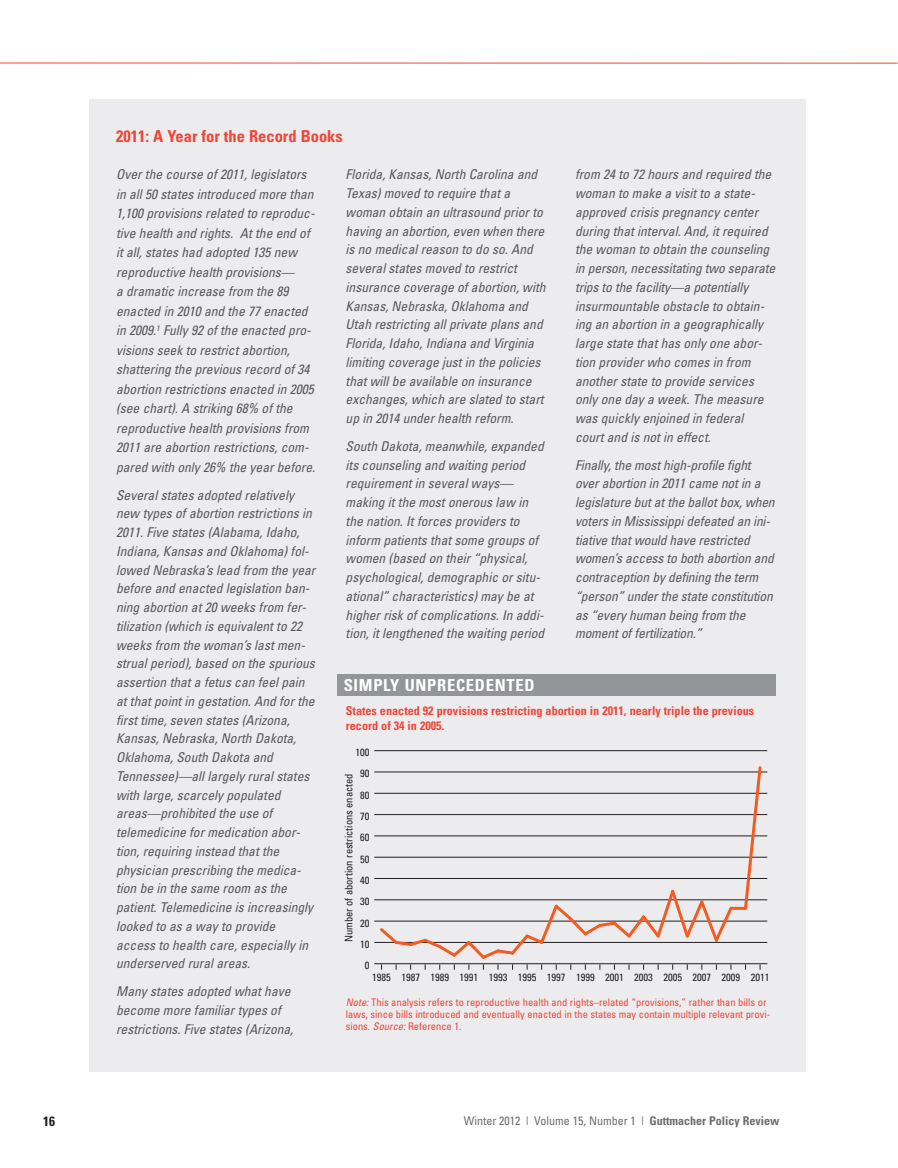
<style>
.page{position:relative;width:898px;height:1168px;background:#fff}
.page>*{position:absolute;margin:0;border:0;box-sizing:border-box;transform-origin:0 0}
.t1{font:700 condensed 16.5px "Univers";color:#ef4637}
.t2{font:700 condensed 16.5px "Univers";letter-spacing:.045em;color:#fff}
.t3{font:italic condensed 13.5px/18.8px "Univers";color:#57585a}
.t4{font:700 condensed 13.5px "Univers";color:#231f20}
.t5{font:700 condensed 12.15px/15px "Univers";color:#ef4637}
.t6{font:condensed 12px "Univers";color:#6c6d70}
.t7{font:condensed 10.5px/12px "Univers";color:#ef4637}
.t8{font:condensed 10.5px "Univers";color:#231f20}
.s1{font-style:italic}
.s2{font-weight:700}
</style>
<div class="page">
<hr style="left:0;top:63px;width:897px;height:1px;background:#ef4637">
<div style="left:90px;top:99px;width:716px;height:973px;background:#ececee"></div>
<div style="left:338px;top:674px;width:438px;height:21px;background:#939598"></div>
<hr style="left:374px;top:963px;width:393px;height:1px;background:#231f20">
<hr style="left:374px;top:942px;width:393px;height:1px;background:#231f20">
<hr style="left:374px;top:921px;width:393px;height:1px;background:#231f20">
<hr style="left:374px;top:899px;width:393px;height:1px;background:#231f20">
<hr style="left:374px;top:878px;width:393px;height:1px;background:#231f20">
<hr style="left:374px;top:857px;width:393px;height:1px;background:#231f20">
<hr style="left:374px;top:835px;width:393px;height:1px;background:#231f20">
<hr style="left:374px;top:814px;width:393px;height:1px;background:#231f20">
<hr style="left:374px;top:793px;width:393px;height:1px;background:#231f20">
<hr style="left:374px;top:772px;width:393px;height:1px;background:#231f20">
<hr style="left:374px;top:750px;width:393px;height:1px;background:#231f20">
<svg style="left:377px;top:889px;width:358px;height:81px"></svg>
<hr style="left:731px;top:907px;width:14px;height:3px;background:#f25b21">
<svg style="left:742px;top:766px;width:21px;height:144px"></svg>
<p class="t1" style="left:116px;top:130px;width:228px">2011: A Year for the Record Books</p>
<p class="t3" style="left:116px;top:164px;width:200px;line-height:19.5px">Over the course of 2011, legislators in all 50 states introduced more than 1,100 provisions related to reproduc&shy;tive health and rights. At the end of it all, states had adopted 135 new reproductive health provisions—<br>a dramatic increase from the 89 enacted in 2010 and the 77 enacted in 2009.<sup>1</sup> Fully 92 of the enacted pro&shy;visions seek to restrict abortion, shattering the previous record of 34 abortion restrictions enacted in 2005 (see chart). A striking 68% of the reproductive health provisions from 2011 are abortion restrictions, com&shy;pared with only 26% the year before.</p>
<p class="t3" style="left:116px;top:485px;width:201px">Several states adopted relatively new types of abortion restrictions in 2011. Five states (Alabama, Idaho, Indiana, Kansas and Oklahoma) fol&shy;lowed Nebraska’s lead from the year before and enacted legislation ban&shy;ning abortion at 20 weeks from fer&shy;tilization (which is equivalent to 22 weeks from the woman’s last men&shy;strual period), based on the spurious assertion that a fetus can feel pain at that point in gestation. And for the first time, seven states (Arizona, Kansas, Nebraska, North Dakota, Oklahoma, South Dakota and Tennessee)—all largely rural states with large, scarcely populated areas—prohibited the use of telemedicine for medication abor&shy;tion, requiring instead that the physician prescribing the medica&shy;tion be in the same room as the patient. Telemedicine is increasingly looked to as a way to provide access to health care, especially in underserved rural areas.</p>
<p class="t3" style="left:116px;top:981px;width:179px">Many states adopted what have become more familiar types of restrictions. Five states (Arizona,</p>
<p class="t3" style="left:346px;top:165px;width:201px">Florida, Kansas, North Carolina and Texas) moved to require that a woman obtain an ultrasound prior to having an abortion, even when there is no medical reason to do so. And several states moved to restrict insurance coverage of abortion, with Kansas, Nebraska, Oklahoma and Utah restricting all private plans and Florida, Idaho, Indiana and Virginia limiting coverage just in the policies that will be available on insurance exchanges, which are slated to start up in 2014 under health reform.</p>
<p class="t3" style="left:346px;top:436px;width:200px">South Dakota, meanwhile, expanded its counseling and waiting period requirement in several ways— making it the most onerous law in the nation. It forces providers to inform patients that some groups of women (based on their “physical, psychological, demographic or situ&shy;ational” characteristics) may be at higher risk of complications. In addi&shy;tion, it lengthened the waiting period</p>
<p class="t2" style="left:344px;top:678px;width:192px">SIMPLY UNPRECEDENTED</p>
<p class="t3" style="left:575px;top:165px;width:202px">from 24 to 72 hours and required the woman to make a visit to a state&shy;approved crisis pregnancy center during that interval. And, it required the woman to obtain the counseling in person, necessitating two separate trips to the facility—a potentially insurmountable obstacle to obtain&shy;ing an abortion in a geographically large state that has only one abor&shy;tion provider who comes in from another state to provide services only one day a week. The measure was quickly enjoined in federal court and is not in effect.</p>
<p class="t3" style="left:575px;top:455px;width:201px">Finally, the most high-profile fight over abortion in 2011 came not in a legislature but at the ballot box, when voters in Mississippi defeated an ini&shy;tiative that would have restricted women’s access to both abortion and contraception by defining the term “person” under the state constitution as “every human being from the moment of fertilization.”</p>
<p class="t5" style="left:346px;top:704px;width:410px">States enacted 92 provisions restricting abortion in 2011, nearly triple the previous record of 34 in 2005.</p>
<p class="t8" style="left:356px;top:748px;width:15px">100</p>
<p class="t8" style="left:360px;top:770px;width:11px">90</p>
<p class="t8" style="left:345px;top:942px;width:170px;rotate:-90deg">Number of abortion restrictions enacted</p>
<p class="t8" style="left:360px;top:791px;width:11px">80</p>
<p class="t8" style="left:360px;top:812px;width:11px">70</p>
<p class="t8" style="left:360px;top:834px;width:11px">60</p>
<p class="t8" style="left:360px;top:855px;width:11px">50</p>
<p class="t8" style="left:360px;top:876px;width:11px">40</p>
<p class="t8" style="left:360px;top:897px;width:11px">30</p>
<p class="t8" style="left:360px;top:919px;width:11px">20</p>
<p class="t8" style="left:360px;top:940px;width:11px">10</p>
<p class="t8" style="left:365px;top:961px;width:6px">0</p>
<p class="t8" style="left:372px;top:973px;width:20px">1985</p>
<p class="t8" style="left:401px;top:973px;width:20px">1987</p>
<p class="t8" style="left:430px;top:973px;width:20px">1989</p>
<p class="t8" style="left:459px;top:973px;width:20px">1991</p>
<p class="t8" style="left:489px;top:973px;width:20px">1993</p>
<p class="t8" style="left:518px;top:973px;width:20px">1995</p>
<p class="t8" style="left:547px;top:973px;width:20px">1997</p>
<p class="t8" style="left:576px;top:973px;width:20px">1999</p>
<p class="t8" style="left:605px;top:973px;width:20px">2001</p>
<p class="t8" style="left:634px;top:973px;width:20px">2003</p>
<p class="t8" style="left:663px;top:973px;width:20px">2005</p>
<p class="t8" style="left:692px;top:973px;width:20px">2007</p>
<p class="t8" style="left:721px;top:973px;width:20px">2009</p>
<p class="t8" style="left:751px;top:973px;width:20px">2011</p>
<p class="t7" style="left:346px;top:997px;width:426px"><span class="s1">Note:</span> This analysis refers to reproductive health and rights–related “provisions,” rather than bills or laws, since bills introduced and eventually enacted in the states may contain multiple relevant provi&shy;sions. <span class="s1">Source:</span> Reference 1.</p>
<p class="t4" style="left:43px;top:1116px;width:13px">16</p>
<p class="t6" style="left:464px;top:1116px;width:317px">Winter 2012 | Volume 15, Number 1 | <span class="s2">Guttmacher Policy Review</span></p>
</div>
